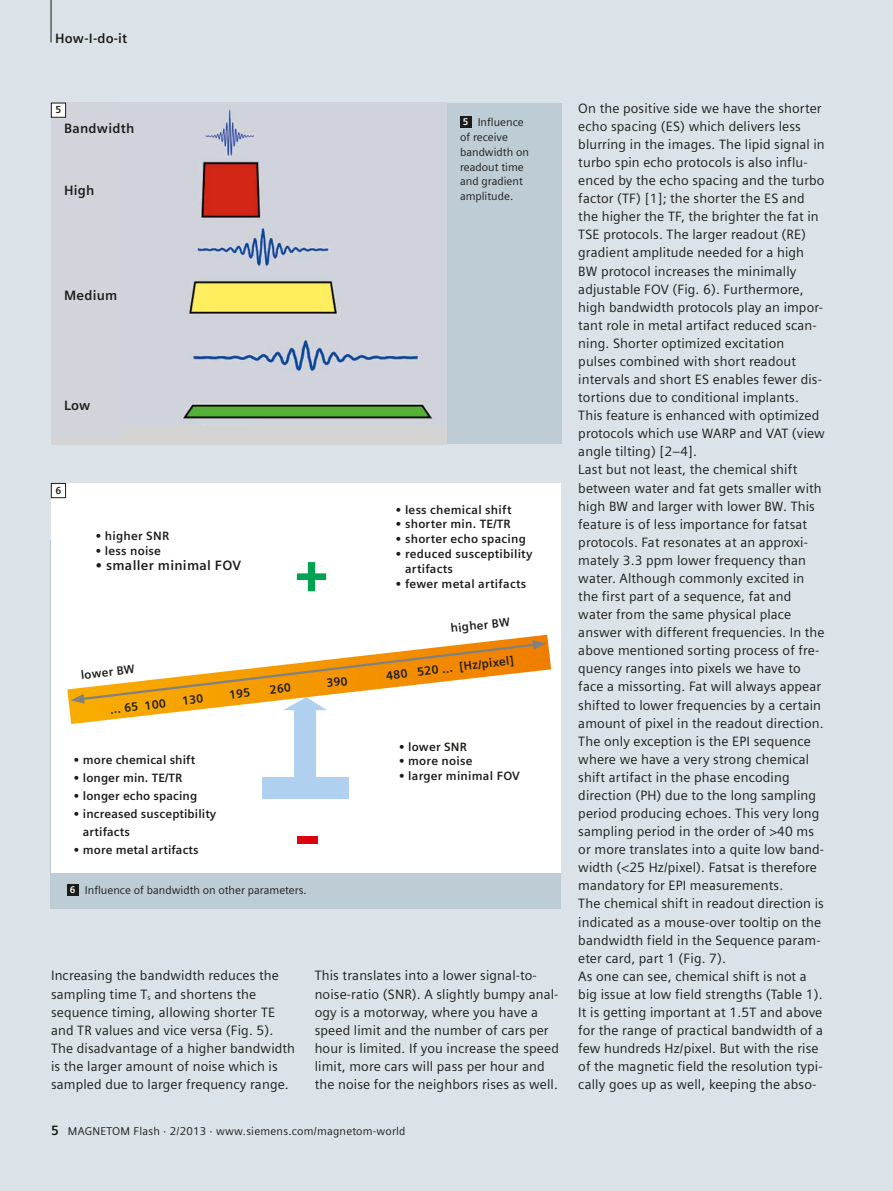
<style>
.page{position:relative;width:893px;height:1191px;background:#dbe3e8}
.page>*{position:absolute;margin:0;border:0;box-sizing:border-box;transform-origin:0 0}
.t1{font:13.5px/18.1px "Siemens Sans";letter-spacing:.01em;color:#1b1b19}
.t2{font:700 13.5px "Siemens Sans";letter-spacing:.02em;color:#1b1b19}
.t3{font:700 12px/14.9px "Siemens Sans";letter-spacing:.02em;color:#1b1b19}
.t4{font:11.25px/14.9px "Siemens Sans";color:#1b1b19}
.t5{font:11.25px "Siemens Sans";letter-spacing:.02em;color:#1b1b19}
.t6{font:700 10.2px "Siemens Sans";color:#1b1b19}
.s1{font-weight:700;font-size:9.75px;color:#fff}
.s2{font-weight:700;font-size:13.5px}
</style>
<div class="page">
<hr style="left:51px;top:0;width:1px;height:43px;background:#1b1b19">
<div style="left:51px;top:104px;width:510px;height:340px;background:#beccd5"></div>
<div style="left:51px;top:103px;width:395px;height:341px;background:#d1d4db"></div>
<img style="left:181px;top:106px;width:255px;height:317px">
<div style="left:460px;top:116px;width:11px;height:11px;background:#1b1b19"></div>
<div style="left:50px;top:540px;width:510px;height:369px;background:#beccd5"></div>
<div style="left:51px;top:483px;width:509px;height:390px;background:#fff"></div>
<div style="left:67px;top:884px;width:11px;height:11px;background:#1b1b19"></div>
<svg style="left:297px;top:562px;width:29px;height:29px"></svg>
<div style="left:297px;top:836px;width:20px;height:8px;background:#da040f"></div>
<svg style="left:67px;top:634px;width:484px;height:90px"></svg>
<div style="left:262px;top:777px;width:87px;height:22px;background:#afd0ef"></div>
<div style="left:294px;top:709px;width:22px;height:87px;background:#afd0ef"></div>
<div style="left:51px;top:103px;width:15px;height:14px;background:#fff"></div>
<div style="left:51px;top:103px;width:15px;height:15px;border:1px solid #1b1b19"></div>
<div style="left:51px;top:483px;width:15px;height:15px;border:1px solid #1b1b19"></div>
<svg style="left:71px;top:640px;width:475px;height:70px"></svg>
<p class="t2" style="left:55px;top:30px;width:73px">How-I-do-it</p>
<p class="t6" style="left:56px;top:104px;width:7px">5</p>
<p class="t2" style="left:64px;top:120px;width:72px">Bandwidth</p>
<p class="t2" style="left:64px;top:182px;width:32px">High</p>
<p class="t2" style="left:64px;top:287px;width:55px">Medium</p>
<p class="t4" style="left:460px;top:115px;width:70px"><span class="s1">5</span> Influence of receive bandwidth on readout time and gradient amplitude.</p>
<p class="t2" style="left:64px;top:398px;width:28px">Low</p>
<p class="t6" style="left:56px;top:484px;width:7px">6</p>
<p class="t3" style="left:95px;top:528px;width:75px">• higher SNR</p>
<p class="t3" style="left:95px;top:543px;width:67px">• less noise</p>
<p class="t2" style="left:95px;top:557px;width:147px">• smaller minimal FOV</p>
<p class="t3" style="left:80px;top:668px;width:56px;rotate:-6deg">lower BW</p>
<p class="t3" style="left:109px;top:702px;width:58px;rotate:-7deg">... 65 100</p>
<p class="t3" style="left:74px;top:752px;width:123px">• more chemical shift</p>
<p class="t3" style="left:74px;top:770px;width:110px">• longer min. TE/TR</p>
<p class="t3" style="left:74px;top:788px;width:125px">• longer echo spacing</p>
<p class="t3" style="left:83px;top:804px;width:135px;line-height:18px;text-indent:-9px">• increased susceptibility artifacts</p>
<p class="t3" style="left:74px;top:842px;width:127px">• more metal artifacts</p>
<p class="t4" style="left:70px;top:882px;width:238px"><span class="s1">6</span> Influence of bandwidth on other parameters.</p>
<p class="t3" style="left:396px;top:502px;width:117px">• less chemical shift</p>
<p class="t3" style="left:396px;top:517px;width:117px">• shorter min. TE/TR</p>
<p class="t3" style="left:396px;top:532px;width:132px">• shorter echo spacing</p>
<p class="t3" style="left:405px;top:547px;width:129px;text-indent:-9px">• reduced susceptibility artifacts</p>
<p class="t3" style="left:396px;top:576px;width:132px">• fewer metal artifacts</p>
<p class="t3" style="left:450px;top:621px;width:61px;rotate:-6deg">higher BW</p>
<p class="t3" style="left:385px;top:668px;width:130px;rotate:-7deg">480 520 ... [Hz/pixel]</p>
<p class="t3" style="left:399px;top:739px;width:70px">• lower SNR</p>
<p class="t3" style="left:399px;top:754px;width:75px">• more noise</p>
<p class="t3" style="left:399px;top:768px;width:123px">• larger minimal FOV</p>
<p class="t1" style="left:51px;top:966px;width:246px">Increasing the bandwidth reduces the sampling time T<sub>s</sub> and shortens the sequence timing, allowing shorter TE and TR values and vice versa (Fig. 5).<br>The disadvantage of a higher bandwidth is the larger amount of noise which is sampled due to larger frequency range.</p>
<p class="t1" style="left:315px;top:966px;width:246px">This translates into a lower signal-to&shy;noise-ratio (SNR). A slightly bumpy anal&shy;ogy is a motorway, where you have a speed limit and the number of cars per hour is limited. If you increase the speed limit, more cars will pass per hour and the noise for the neighbors rises as well.</p>
<p class="t5" style="left:51px;top:1125px;width:356px"><span class="s2">5</span> MAGNETOM Flash · 2/2013 · www.siemens.com/magnetom-world</p>
<p class="t1" style="left:578px;top:99px;width:248px">On the positive side we have the shorter echo spacing (ES) which delivers less blurring in the images. The lipid signal in turbo spin echo protocols is also influ&shy;enced by the echo spacing and the turbo factor (TF) [1]; the shorter the ES and the higher the TF, the brighter the fat in TSE protocols. The larger readout (RE) gradient amplitude needed for a high BW protocol increases the minimally adjustable FOV (Fig. 6). Furthermore, high bandwidth protocols play an impor&shy;tant role in metal artifact reduced scan&shy;ning. Shorter optimized excitation pulses combined with short readout intervals and short ES enables fewer dis&shy;tortions due to conditional implants.<br>This feature is enhanced with optimized protocols which use WARP and VAT (view angle tilting) [2–4].<br>Last but not least, the chemical shift between water and fat gets smaller with high BW and larger with lower BW. This feature is of less importance for fatsat protocols. Fat resonates at an approxi&shy;mately 3.3 ppm lower frequency than water. Although commonly excited in the first part of a sequence, fat and water from the same physical place answer with different frequencies. In the above mentioned sorting process of fre&shy;quency ranges into pixels we have to face a missorting. Fat will always appear shifted to lower frequencies by a certain amount of pixel in the readout direction.<br>The only exception is the EPI sequence where we have a very strong chemical shift artifact in the phase encoding direction (PH) due to the long sampling period producing echoes. This very long sampling period in the order of &gt;40 ms or more translates into a quite low band&shy;width (&lt;25 Hz/pixel). Fatsat is therefore mandatory for EPI measurements.<br>The chemical shift in readout direction is indicated as a mouse-over tooltip on the bandwidth field in the Sequence param&shy;eter card, part 1 (Fig. 7).<br>As one can see, chemical shift is not a big issue at low field strengths (Table 1).<br>It is getting important at 1.5T and above for the range of practical bandwidth of a few hundreds Hz/pixel. But with the rise of the magnetic field the resolution typi&shy;cally goes up as well, keeping the abso-</p>
</div>
